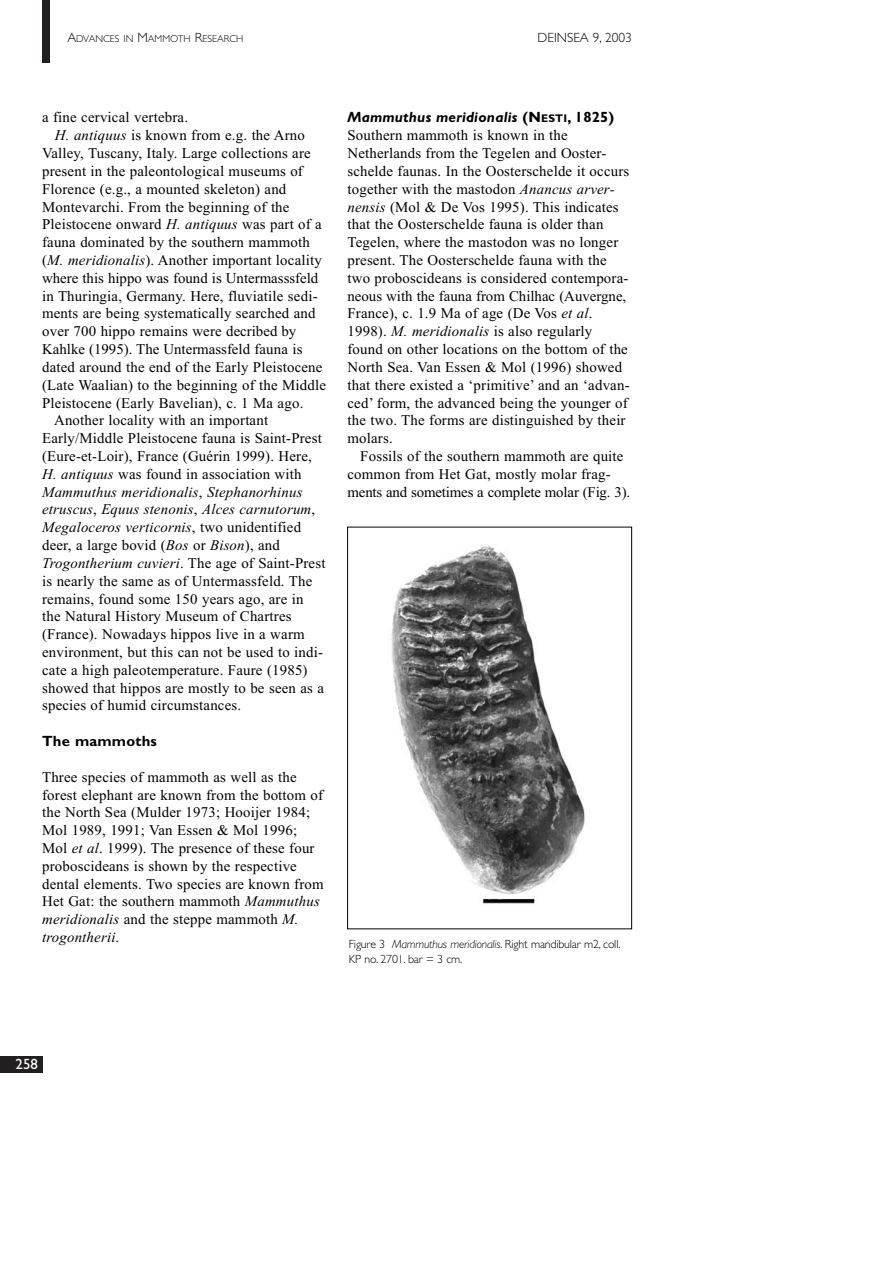
<style>
.page{position:relative;width:893px;height:1263px;background:#fff}
.page>*{position:absolute;margin:0;border:0;box-sizing:border-box;transform-origin:0 0}
.t1{font:14.85px/17.9px "Times New Roman";letter-spacing:.015em;color:#000}
.t2{font:italic 14.85px "Times New Roman";letter-spacing:.015em;color:#000}
.t3{font:italic 700 14.85px "Gill Sans";letter-spacing:.015em;color:#000}
.t4{font:700 14.85px "Gill Sans";letter-spacing:.015em;color:#000}
.t5{font:14.85px "Gill Sans";color:#fff}
.t6{font:300 13.35px "Gill Sans";color:#000}
.t7{font:300 11.85px/14.9px "Gill Sans";letter-spacing:-.015em;color:#000}
.t8{font:300 10.05px "Gill Sans";color:#000}
.s1{font-size:13.35px}
.s2{font-style:italic}
.s3{font-style:normal}
.s4{font-style:normal;font-size:11.1px}
</style>
<div class="page">
<div style="left:42px;top:0;width:8px;height:62px;background:#231f20"></div>
<div style="left:0;top:1056px;width:42px;height:17px;background:#231f20"></div>
<img style="left:391px;top:545px;width:194px;height:359px">
<p class="t8" style="left:67px;top:35px;width:177px"><span class="s1">A</span>DVANCES IN <span class="s1">M</span>AMMOTH <span class="s1">R</span>ESEARCH</p>
<p class="t6" style="left:537px;top:33px;width:96px">DEINSEA 9, 2003</p>
<p class="t1" style="left:42px;top:110px;width:147px">a fine cervical vertebra.</p>
<p class="t1" style="left:55px;top:128px;width:251px"><span class="s2">H. antiquus</span> is known from e.g. the Arno</p>
<p class="t1" style="left:42px;top:146px;width:270px">Valley, Tuscany, Italy. Large collections are</p>
<p class="t1" style="left:42px;top:163px;width:262px">present in the paleontological museums of</p>
<p class="t1" style="left:42px;top:181px;width:246px">Florence (e.g., a mounted skeleton) and</p>
<p class="t1" style="left:42px;top:199px;width:249px">Montevarchi. From the beginning of the</p>
<p class="t1" style="left:42px;top:217px;width:281px">Pleistocene onward <span class="s2">H. antiquus</span> was part of a</p>
<p class="t1" style="left:42px;top:235px;width:269px">fauna dominated by the southern mammoth</p>
<p class="t1" style="left:42px;top:252px;width:281px">(<span class="s2">M. meridionalis</span>). Another important locality</p>
<p class="t1" style="left:42px;top:270px;width:278px">where this hippo was found is Untermasssfeld</p>
<p class="t1" style="left:42px;top:288px;width:277px">in Thuringia, Germany. Here, fluviatile sedi-</p>
<p class="t1" style="left:42px;top:306px;width:275px">ments are being systematically searched and</p>
<p class="t1" style="left:42px;top:324px;width:256px">over 700 hippo remains were decribed by</p>
<p class="t1" style="left:42px;top:342px;width:262px">Kahlke (1995). The Untermassfeld fauna is</p>
<p class="t1" style="left:42px;top:359px;width:282px">dated around the end of the Early Pleistocene</p>
<p class="t1" style="left:42px;top:377px;width:285px">(Late Waalian) to the beginning of the Middle</p>
<p class="t1" style="left:42px;top:395px;width:263px">Pleistocene (Early Bavelian), c. 1 Ma ago.</p>
<p class="t1" style="left:54px;top:413px;width:215px">Another locality with an important</p>
<p class="t1" style="left:42px;top:431px;width:281px">Early/Middle Pleistocene fauna is Saint-Prest</p>
<p class="t1" style="left:42px;top:449px;width:271px">(Eure-et-Loir), France (Guérin 1999). Here,</p>
<p class="t1" style="left:42px;top:466px;width:261px"><span class="s2">H. antiquus</span> was found in association with</p>
<p class="t2" style="left:42px;top:486px;width:262px">Mammuthus meridionalis<span class="s3">,</span> Stephanorhinus</p>
<p class="t2" style="left:42px;top:504px;width:275px">etruscus<span class="s3">,</span> Equus stenonis<span class="s3">,</span> Alces carnutorum<span class="s3">,</span></p>
<p class="t2" style="left:42px;top:522px;width:260px">Megaloceros verticornis<span class="s3">, two unidentified</span></p>
<p class="t1" style="left:42px;top:538px;width:239px">deer, a large bovid (<span class="s2">Bos</span> or <span class="s2">Bison</span>), and</p>
<p class="t2" style="left:42px;top:558px;width:285px">Trogontherium cuvieri<span class="s3">. The age of Saint-Prest</span></p>
<p class="t1" style="left:42px;top:573px;width:272px">is nearly the same as of Untermassfeld. The</p>
<p class="t1" style="left:42px;top:591px;width:263px">remains, found some 150 years ago, are in</p>
<p class="t1" style="left:42px;top:609px;width:251px">the Natural History Museum of Chartres</p>
<p class="t1" style="left:42px;top:627px;width:264px">(France). Nowadays hippos live in a warm</p>
<p class="t1" style="left:42px;top:645px;width:282px">environment, but this can not be used to indi-</p>
<p class="t1" style="left:42px;top:662px;width:267px">cate a high paleotemperature. Faure (1985)</p>
<p class="t1" style="left:42px;top:680px;width:283px">showed that hippos are mostly to be seen as a</p>
<p class="t1" style="left:42px;top:698px;width:201px">species of humid circumstances.</p>
<p class="t4" style="left:42px;top:736px;width:116px">The mammoths</p>
<p class="t1" style="left:42px;top:769px;width:283px">Three species of mammoth as well as the forest elephant are known from the bottom of the North Sea (Mulder 1973; Hooijer 1984; Mol 1989, 1991; Van Essen &amp; Mol 1996; Mol <span class="s2">et al</span>. 1999). The presence of these four proboscideans is shown by the respective dental elements. Two species are known from Het Gat: the southern mammoth <span class="s2">Mammuthus meridionalis</span> and the steppe mammoth <span class="s2">M. trogontherii</span>.</p>
<p class="t3" style="left:347px;top:112px;width:268px">Mammuthus meridionalis <span class="s3">(N</span><span class="s4">ESTI</span><span class="s3">, 1825)</span></p>
<p class="t1" style="left:347px;top:128px;width:284px">Southern mammoth is known in the Netherlands from the Tegelen and Ooster&shy;schelde faunas. In the Oosterschelde it occurs together with the mastodon <span class="s2">Anancus arver&shy;nensis</span> (Mol &amp; De Vos 1995). This indicates that the Oosterschelde fauna is older than Tegelen, where the mastodon was no longer present. The Oosterschelde fauna with the two proboscideans is considered contempora&shy;neous with the fauna from Chilhac (Auvergne, France), c. 1.9 Ma of age (De Vos <span class="s2">et al</span>.<br>1998). <span class="s2">M. meridionalis</span> is also regularly found on other locations on the bottom of the North Sea. Van Essen &amp; Mol (1996) showed that there existed a ‘primitive’ and an ‘advan&shy;ced’ form, the advanced being the younger of the two. The forms are distinguished by their molars.</p>
<p class="t1" style="left:347px;top:449px;width:284px;text-indent:13px">Fossils of the southern mammoth are quite common from Het Gat, mostly molar frag&shy;ments and sometimes a complete molar (Fig. 3).</p>
<p class="t7" style="left:349px;top:938px;width:273px">Figure 3 <span class="s2">Mammuthus meridionalis</span>. Right mandibular m2, coll.<br>KP no. 2701. bar = 3 cm.</p>
<p class="t5" style="left:16px;top:1059px;width:24px">258</p>
</div>
